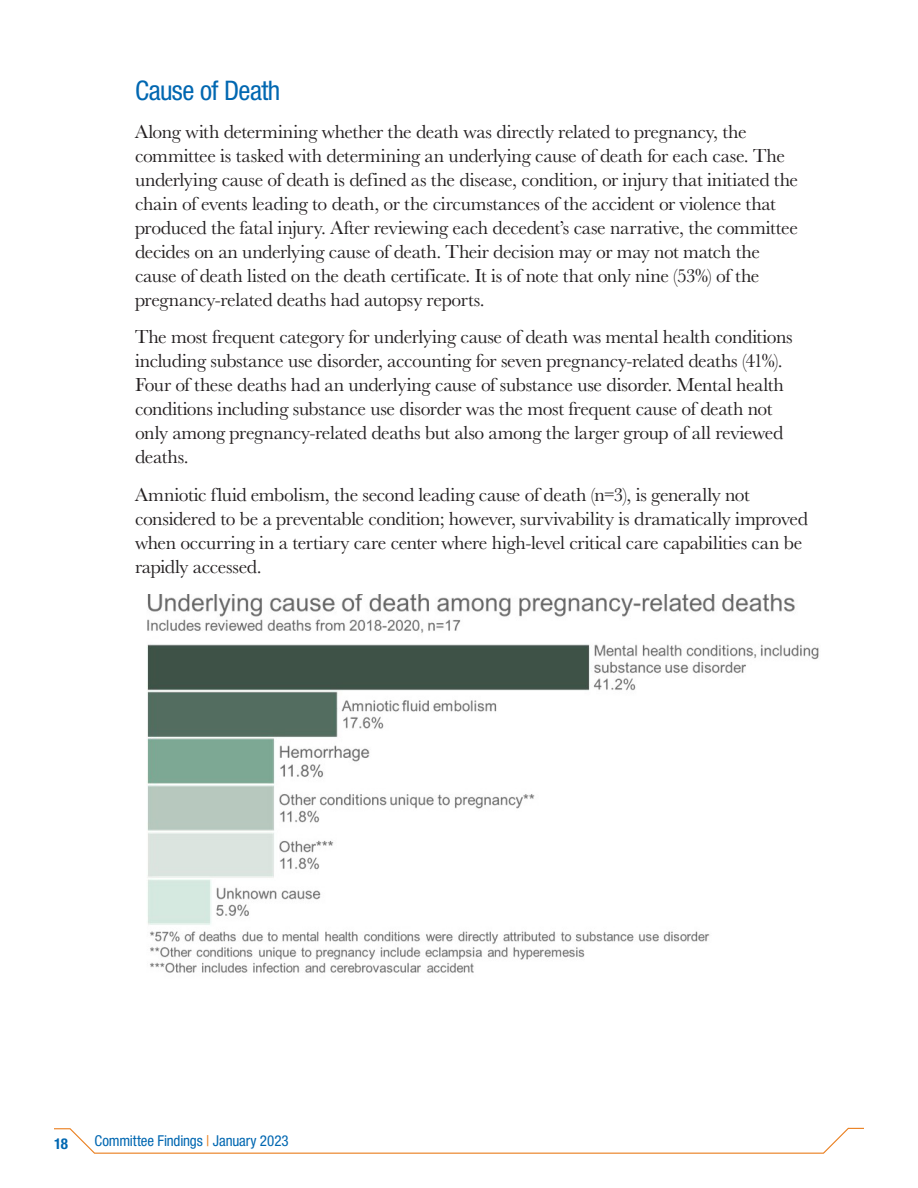
<style>
.page{position:relative;width:918px;height:1188px;background:#fff}
.page>*{position:absolute;margin:0;border:0;box-sizing:border-box;transform-origin:0 0}
.t1{font:condensed 27px "Helvetica Neue LT Std";letter-spacing:-.02em;color:#0067b1}
.Body{font:19.5px/24px "Baskerville URW";letter-spacing:-.02em;color:#231f20}
.t2{font:condensed 15px "Helvetica Neue LT Std";letter-spacing:-.01em;color:#0067b1}
.t3{font:700 condensed 15px "Helvetica Neue LT Std";color:#0067b1}
.s1{color:#ea7e1d}
</style>
<div class="page">
<svg style="left:54px;top:1127px;width:810px;height:27px"></svg>
<img style="left:147px;top:594px;width:672px;height:379px">
<p class="t1" style="left:135px;top:75px;width:147px">Cause of Death</p>
<p class="Body" style="left:135px;top:119px;width:665px">Along with determining whether the death was directly related to pregnancy, the committee is tasked with determining an underlying cause of death for each case. The underlying cause of death is defined as the disease, condition, or injury that initiated the chain of events leading to death, or the circumstances of the accident or violence that produced the fatal injury. After reviewing each decedent’s case narrative, the committee decides on an underlying cause of death. Their decision may or may not match the cause of death listed on the death certificate. It is of note that only nine (53%) of the pregnancy-related deaths had autopsy reports.</p>
<p class="Body" style="left:135px;top:324px;width:659px">The most frequent category for underlying cause of death was mental health conditions including substance use disorder, accounting for seven pregnancy-related deaths (41%).<br>Four of these deaths had an underlying cause of substance use disorder. Mental health conditions including substance use disorder was the most frequent cause of death not only among pregnancy-related deaths but also among the larger group of all reviewed deaths.</p>
<p class="Body" style="left:135px;top:482px;width:674px">Amniotic fluid embolism, the second leading cause of death (n=3), is generally not considered to be a preventable condition; however, survivability is dramatically improved when occurring in a tertiary care center where high-level critical care capabilities can be rapidly accessed.</p>
<p class="t3" style="left:54px;top:1135px;width:15px">18</p>
<p class="t2" style="left:94px;top:1132px;width:196px">Committee Findings <span class="s1">|</span> January 2023</p>
</div>
